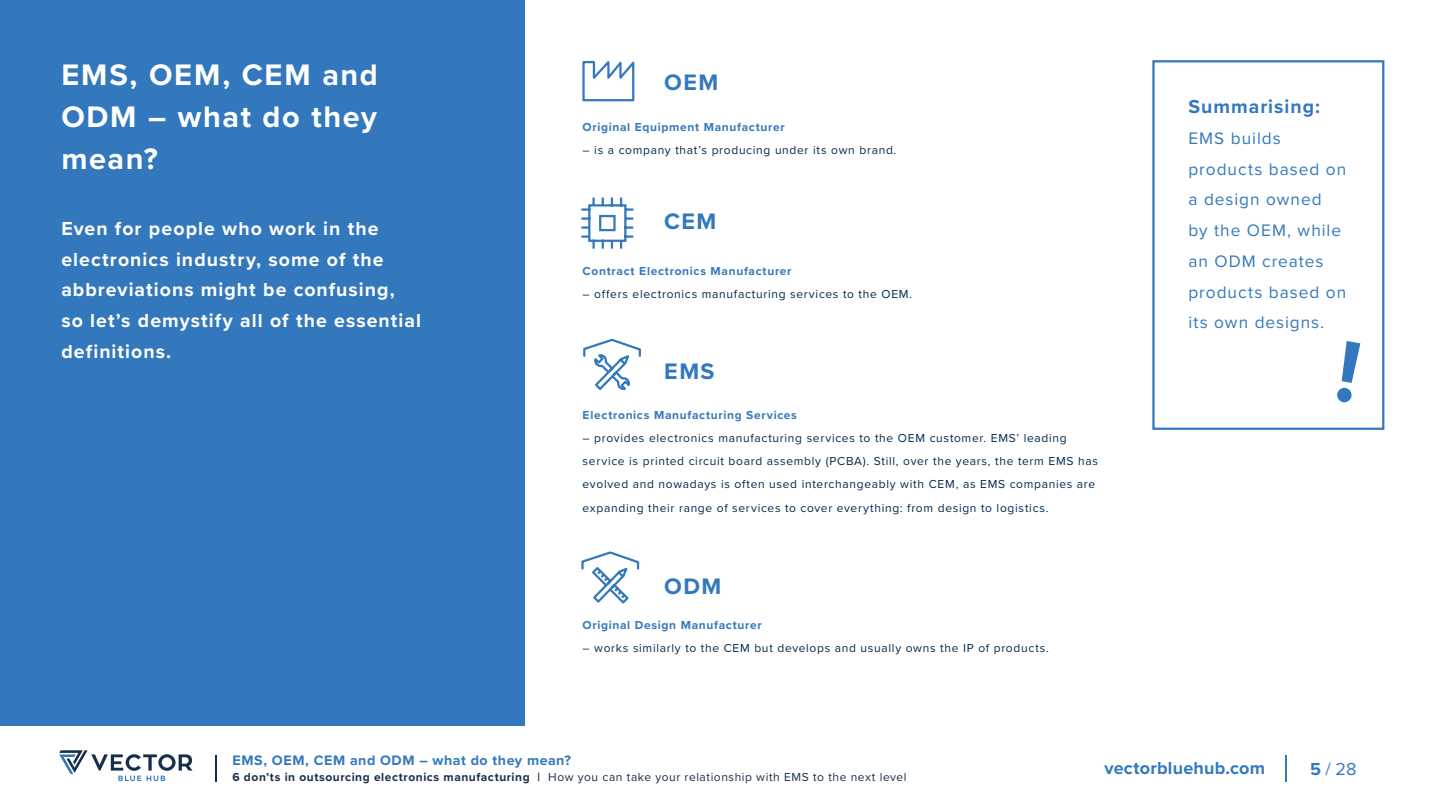
<style>
.page{position:relative;width:1440px;height:810px;background:#fff}
.page>*{position:absolute;margin:0;border:0;box-sizing:border-box;transform-origin:0 0}
.tekst{font:700 30.75px/42px "Proxima Nova";letter-spacing:.05em;color:#fff;text-align:justify}
.tekst-2{font:700 23.25px "Proxima Nova";letter-spacing:.06em;color:#3378bd}
.tekst-3{font:700 19.5px/30.8px "Proxima Nova";letter-spacing:.055em;color:#fff}
.tekst-4{font:700 19.5px "Proxima Nova";letter-spacing:.05em;color:#3378bd}
.t1{font:700 18px "Proxima Nova";letter-spacing:.015em;color:#3378bd}
.t2{font:18px "Proxima Nova";color:#3378bd}
.tekst-5{font:17.25px/30.8px "Proxima Nova";letter-spacing:.055em;color:#3378bd}
.tekst-6{font:700 14.25px "Proxima Nova";letter-spacing:.04em;color:#3378bd}
.tekst-7{font:12px/23.2px "Proxima Nova";letter-spacing:.055em;color:#00294e}
.tekst-8{font:700 12px "Proxima Nova";letter-spacing:.055em;color:#3378bd}
.tekst-9{font:12px "Proxima Nova";letter-spacing:.045em;color:#172e4a}
.s1{font-weight:700}
</style>
<div class="page">
<hr style="left:1285px;top:755px;width:2px;height:27px;background:#3378bd">
<div style="left:0;top:0;width:525px;height:725px;background:#3378bd"></div>
<svg style="left:59px;top:750px;width:134px;height:31px"></svg>
<hr style="left:215px;top:755px;width:2px;height:27px;background:#172e4a">
<svg style="left:581px;top:197px;width:53px;height:52px"></svg>
<svg style="left:581px;top:551px;width:59px;height:53px"></svg>
<div style="left:1152px;top:60px;width:232px;height:370px;border:2px solid #3378bd"></div>
<svg style="left:582px;top:61px;width:53px;height:41px"></svg>
<svg style="left:583px;top:338px;width:58px;height:53px"></svg>
<p class="tekst" style="left:61px;top:53px;width:318px">EMS, OEM, CEM and ODM – what do they mean?</p>
<p class="tekst-3" style="left:61px;top:213px;width:361px">Even for people who work in the electronics industry, some of the abbreviations might be confusing, so let’s demystify all of the essential definitions.</p>
<p class="tekst-2" style="left:664px;top:65px;width:56px">OEM</p>
<p class="tekst-8" style="left:583px;top:118px;width:204px">Original Equipment Manufacturer</p>
<p class="tekst-7" style="left:583px;top:138px;width:315px">– is a company that’s producing under its own brand.</p>
<p class="tekst-2" style="left:664px;top:204px;width:54px">CEM</p>
<p class="tekst-8" style="left:583px;top:262px;width:210px">Contract Electronics Manufacturer</p>
<p class="tekst-7" style="left:583px;top:282px;width:331px">– offers electronics manufacturing services to the OEM.</p>
<p class="tekst-2" style="left:664px;top:354px;width:52px">EMS</p>
<p class="tekst-8" style="left:583px;top:406px;width:216px">Electronics Manufacturing Services</p>
<p class="tekst-7" style="left:583px;top:426px;width:517px">– provides electronics manufacturing services to the OEM customer. EMS’ leading service is printed circuit board assembly (PCBA). Still, over the years, the term EMS has evolved and nowadays is often used interchangeably with CEM, as EMS companies are expanding their range of services to cover everything: from design to logistics.</p>
<p class="tekst-2" style="left:664px;top:569px;width:59px">ODM</p>
<p class="tekst-8" style="left:583px;top:616px;width:181px">Original Design Manufacturer</p>
<p class="tekst-7" style="left:583px;top:636px;width:468px">– works similarly to the CEM but develops and usually owns the IP of products.</p>
<p class="tekst-4" style="left:1188px;top:92px;width:133px">Summarising:</p>
<p class="tekst-5" style="left:1188px;top:122px;width:159px">EMS builds products based on a design owned<br>by the OEM, while an ODM creates products based on its own designs.</p>
<p class="tekst-6" style="left:232px;top:749px;width:340px">EMS, OEM, CEM and ODM – what do they mean?</p>
<p class="tekst-9" style="left:232px;top:768px;width:676px"><span class="s1">6 don’ts in outsourcing electronics manufacturing |</span> How you can take your relationship with EMS to the next level</p>
<h3 class="t1" style="left:1104px;top:755px;width:162px">vectorbluehub.com</h3>
<h3 class="t2" style="left:1310px;top:756px;width:48px"><span class="s1">5</span> / 28</h3>
</div>
